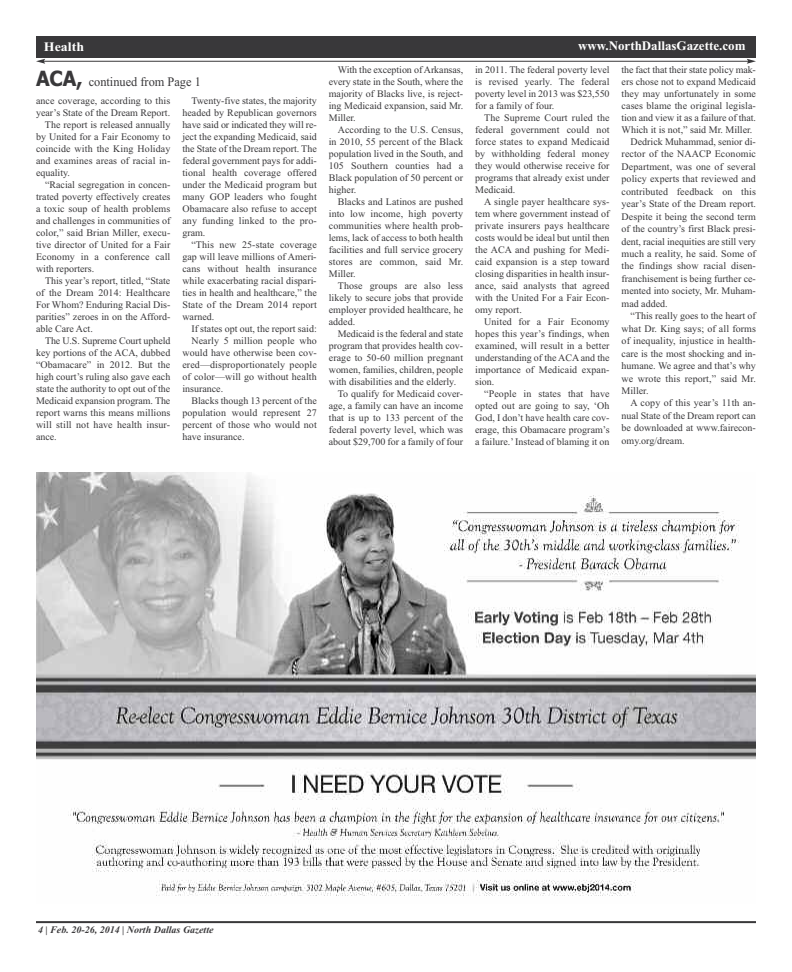
<style>
.page{position:relative;width:792px;height:972px;background:#fff}
.page>*{position:absolute;margin:0;border:0;box-sizing:border-box;transform-origin:0 0}
.t1{font:700 13px "Times New Roman";color:#fff}
.t2{font:13px "Times New Roman";color:#39383a;scale:.95 1}
.t3{font:700 13px "Times New Roman";color:#fff;scale:1.07 1}
.t4{font:10px/12px "Times New Roman";color:#39383a;text-align:justify}
.t5{font:italic 700 10px "Times New Roman";color:#39383a}
.s1{font-family:"Tahoma";font-weight:700;font-size:21px}
.s2{font-size:9.7px}
</style>
<div class="page">
<div style="left:36px;top:36px;width:720px;height:22px;background:#39383a"></div>
<hr style="left:44px;top:61px;width:704px;height:1px;background:#39383a">
<svg style="left:36px;top:59px;width:9px;height:5px"></svg>
<svg style="left:747px;top:59px;width:9px;height:5px"></svg>
<hr style="left:36px;top:921px;width:720px;height:2px;background:#39383a">
<img style="left:36px;top:473px;width:720px;height:423px">
<h1 class="t3" style="left:44px;top:39px;width:39px">Health</h1>
<h1 class="t1" style="left:578px;top:37px;width:169px">www.NorthDallasGazette.com</h1>
<h1 class="t2" style="left:36px;top:74px;width:175px"><span class="s1">ACA,</span> continued from Page 1</h1>
<p class="t4" style="left:36px;top:95px;width:136px">ance coverage, according to this</p>
<p class="t4" style="left:36px;top:107px;width:136px">year’s State of the Dream Report.</p>
<p class="t4" style="left:45px;top:119px;width:127px">The report is released annually</p>
<p class="t4" style="left:36px;top:131px;width:136px">by United for a Fair Economy to</p>
<p class="t4" style="left:36px;top:143px;width:136px">coincide with the King Holiday</p>
<p class="t4" style="left:36px;top:155px;width:136px">and examines areas of racial in-</p>
<p class="t4" style="left:36px;top:167px;width:36px">equality.</p>
<p class="t4" style="left:45px;top:179px;width:127px">“Racial segregation in concen-</p>
<p class="t4" style="left:36px;top:191px;width:136px">trated poverty effectively creates</p>
<p class="t4" style="left:36px;top:203px;width:136px">a toxic soup of health problems</p>
<p class="t4" style="left:36px;top:215px;width:136px">and challenges in communities of</p>
<p class="t4" style="left:36px;top:227px;width:136px">color,” said Brian Miller, execu-</p>
<p class="t4" style="left:36px;top:239px;width:136px">tive director of United for a Fair</p>
<p class="t4" style="left:36px;top:251px;width:136px">Economy in a conference call</p>
<p class="t4" style="left:36px;top:263px;width:60px">with reporters.</p>
<p class="t4" style="left:45px;top:275px;width:127px">This year’s report, titled, “State</p>
<p class="t4" style="left:36px;top:287px;width:136px">of the Dream 2014: Healthcare</p>
<p class="t4" style="left:36px;top:299px;width:136px">For Whom? Enduring Racial Dis-</p>
<p class="t4" style="left:36px;top:311px;width:136px">parities” zeroes in on the Afford-</p>
<p class="t4" style="left:36px;top:323px;width:58px">able Care Act.</p>
<p class="t4" style="left:45px;top:335px;width:127px">The U.S. Supreme Court upheld</p>
<p class="t4" style="left:36px;top:347px;width:136px">key portions of the ACA, dubbed</p>
<p class="t4" style="left:36px;top:359px;width:136px">“Obamacare” in 2012. But the</p>
<p class="t4" style="left:36px;top:371px;width:136px">high court’s ruling also gave each</p>
<p class="t4" style="left:36px;top:383px;width:136px">state the authority to opt out of the</p>
<p class="t4" style="left:36px;top:395px;width:136px">Medicaid expansion program. The</p>
<p class="t4" style="left:36px;top:407px;width:136px">report warns this means millions</p>
<p class="t4" style="left:36px;top:419px;width:136px">will still not have health insur-</p>
<p class="t4" style="left:36px;top:431px;width:22px">ance.</p>
<p class="t4" style="left:182px;top:95px;width:136px;text-indent:9px">Twenty-five states, the majority headed by Republican governors have said or indicated they will re&shy;ject the expanding Medicaid, said the State of the Dream report. The federal government pays for addi&shy;tional health coverage offered under the Medicaid program but many GOP leaders who fought Obamacare also refuse to accept any funding linked to the pro&shy;gram.</p>
<p class="t4" style="left:182px;top:239px;width:136px;text-indent:9px">“This new 25-state coverage gap will leave millions of Ameri&shy;cans without health insurance while exacerbating racial dispari&shy;ties in health and healthcare,” the State of the Dream 2014 report warned.</p>
<p class="t4" style="left:191px;top:323px;width:127px">If states opt out, the report said:</p>
<p class="t4" style="left:191px;top:335px;width:127px">Nearly 5 million people who</p>
<p class="t4" style="left:182px;top:347px;width:136px">would have otherwise been cov-</p>
<p class="t4" style="left:182px;top:359px;width:136px">ered—disproportionately people</p>
<p class="t4" style="left:182px;top:371px;width:136px">of color—will go without health</p>
<p class="t4" style="left:182px;top:383px;width:42px">insurance.</p>
<p class="t4" style="left:191px;top:395px;width:127px">Blacks though 13 percent of the</p>
<p class="t4" style="left:182px;top:407px;width:136px">population would represent 27</p>
<p class="t4" style="left:182px;top:419px;width:136px">percent of those who would not</p>
<p class="t4" style="left:182px;top:431px;width:64px">have insurance.</p>
<p class="t4" style="left:329px;top:63px;width:136px;text-indent:9px">With the exception of Arkansas, every state in the South, where the majority of Blacks live, is reject&shy;ing Medicaid expansion, said Mr.<br>Miller.</p>
<p class="t4" style="left:329px;top:123px;width:136px;text-indent:9px">According to the U.S. Census, in 2010, 55 percent of the Black population lived in the South, and 105 Southern counties had a Black population of 50 percent or higher.</p>
<p class="t4" style="left:329px;top:195px;width:136px;text-indent:9px">Blacks and Latinos are pushed into low income, high poverty communities where health prob&shy;lems, lack of access to both health facilities and full service grocery stores are common, said Mr.<br>Miller.</p>
<p class="t4" style="left:329px;top:279px;width:136px;text-indent:9px">Those groups are also less likely to secure jobs that provide employer provided healthcare, he added.</p>
<p class="t4" style="left:338px;top:327px;width:127px">Medicaid is the federal and state</p>
<p class="t4" style="left:329px;top:339px;width:136px">program that provides health cov-</p>
<p class="t4" style="left:329px;top:351px;width:136px">erage to 50-60 million pregnant</p>
<p class="t4" style="left:329px;top:363px;width:136px">women, families, children, people</p>
<p class="t4" style="left:329px;top:375px;width:129px">with disabilities and the elderly.</p>
<p class="t4" style="left:338px;top:387px;width:127px">To qualify for Medicaid cover-</p>
<p class="t4" style="left:329px;top:399px;width:136px">age, a family can have an income</p>
<p class="t4" style="left:329px;top:411px;width:136px">that is up to 133 percent of the</p>
<p class="t4" style="left:329px;top:423px;width:136px">federal poverty level, which was</p>
<p class="t4" style="left:329px;top:435px;width:136px">about $29,700 for a family of four</p>
<p class="t4" style="left:475px;top:63px;width:136px">in 2011. The federal poverty level is revised yearly. The federal poverty level in 2013 was $23,550 for a family of four.</p>
<p class="t4" style="left:475px;top:111px;width:136px;text-indent:9px">The Supreme Court ruled the federal government could not force states to expand Medicaid by withholding federal money they would otherwise receive for programs that already exist under Medicaid.</p>
<p class="t4" style="left:475px;top:195px;width:136px;text-indent:9px">A single payer healthcare sys&shy;tem where government instead of private insurers pays healthcare costs would be ideal but until then the ACA and pushing for Medi&shy;caid expansion is a step toward closing disparities in health insur&shy;ance, said analysts that agreed with the United For a Fair Econ&shy;omy report.</p>
<p class="t4" style="left:475px;top:315px;width:136px;text-indent:9px">United for a Fair Economy hopes this year’s findings, when examined, will result in a better understanding of the ACA and the importance of Medicaid expan&shy;sion.</p>
<p class="t4" style="left:475px;top:387px;width:136px;text-indent:9px">“People in states that have opted out are going to say, ‘Oh God, I don’t have health care cov&shy;erage, this Obamacare program’s a failure.’Instead of blaming it on</p>
<p class="t4" style="left:622px;top:63px;width:136px">the fact that their state policy mak-</p>
<p class="t4" style="left:622px;top:75px;width:136px">ers chose not to expand Medicaid</p>
<p class="t4" style="left:622px;top:87px;width:136px">they may unfortunately in some</p>
<p class="t4" style="left:622px;top:99px;width:136px">cases blame the original legisla-</p>
<p class="t4" style="left:622px;top:111px;width:136px">tion and view it as a failure of that.</p>
<p class="t4" style="left:622px;top:123px;width:132px">Which it is not,” said Mr. Miller.</p>
<p class="t4" style="left:631px;top:136px;width:127px">Dedrick Muhammad, senior di-</p>
<p class="t4" style="left:622px;top:148px;width:136px">rector of the NAACP Economic</p>
<p class="t4" style="left:622px;top:160px;width:136px">Department, was one of several</p>
<p class="t4" style="left:622px;top:173px;width:136px">policy experts that reviewed and</p>
<p class="t4" style="left:622px;top:185px;width:136px">contributed feedback on this</p>
<p class="t4" style="left:622px;top:198px;width:136px">year’s State of the Dream report.</p>
<p class="t4" style="left:622px;top:210px;width:136px">Despite it being the second term</p>
<p class="t4" style="left:622px;top:223px;width:136px">of the country’s first Black presi-</p>
<p class="t4" style="left:622px;top:235px;width:136px">dent, racial inequities are still very</p>
<p class="t4" style="left:622px;top:248px;width:136px">much a reality, he said. Some of</p>
<p class="t4" style="left:622px;top:260px;width:136px">the findings show racial disen-</p>
<p class="t4" style="left:622px;top:272px;width:136px">franchisement is being further ce-</p>
<p class="t4" style="left:622px;top:285px;width:136px">mented into society, Mr. Muham-</p>
<p class="t4" style="left:622px;top:297px;width:48px">mad added.</p>
<p class="t4" style="left:631px;top:310px;width:127px">“This really goes to the heart of</p>
<p class="t4" style="left:622px;top:322px;width:136px">what Dr. King says; of all forms</p>
<p class="t4" style="left:622px;top:335px;width:136px">of inequality, injustice in health-</p>
<p class="t4" style="left:622px;top:347px;width:136px">care is the most shocking and in-</p>
<p class="t4" style="left:622px;top:360px;width:136px">humane. We agree and that’s why</p>
<p class="t4" style="left:622px;top:372px;width:136px">we wrote this report,” said Mr.</p>
<p class="t4" style="left:622px;top:385px;width:28px">Miller.</p>
<p class="t4" style="left:631px;top:397px;width:127px">A copy of this year’s 11th an-</p>
<p class="t4" style="left:622px;top:409px;width:136px">nual State of the Dream report can</p>
<p class="t4" style="left:622px;top:422px;width:136px">be downloaded at www.fairecon-</p>
<p class="t4" style="left:622px;top:434px;width:65px">omy.org/dream.</p>
<p class="t5" style="left:38px;top:923px;width:177px"><span class="s2">4 |</span> Feb. 20-26, 2014 | North Dallas Gazette</p>
</div>
